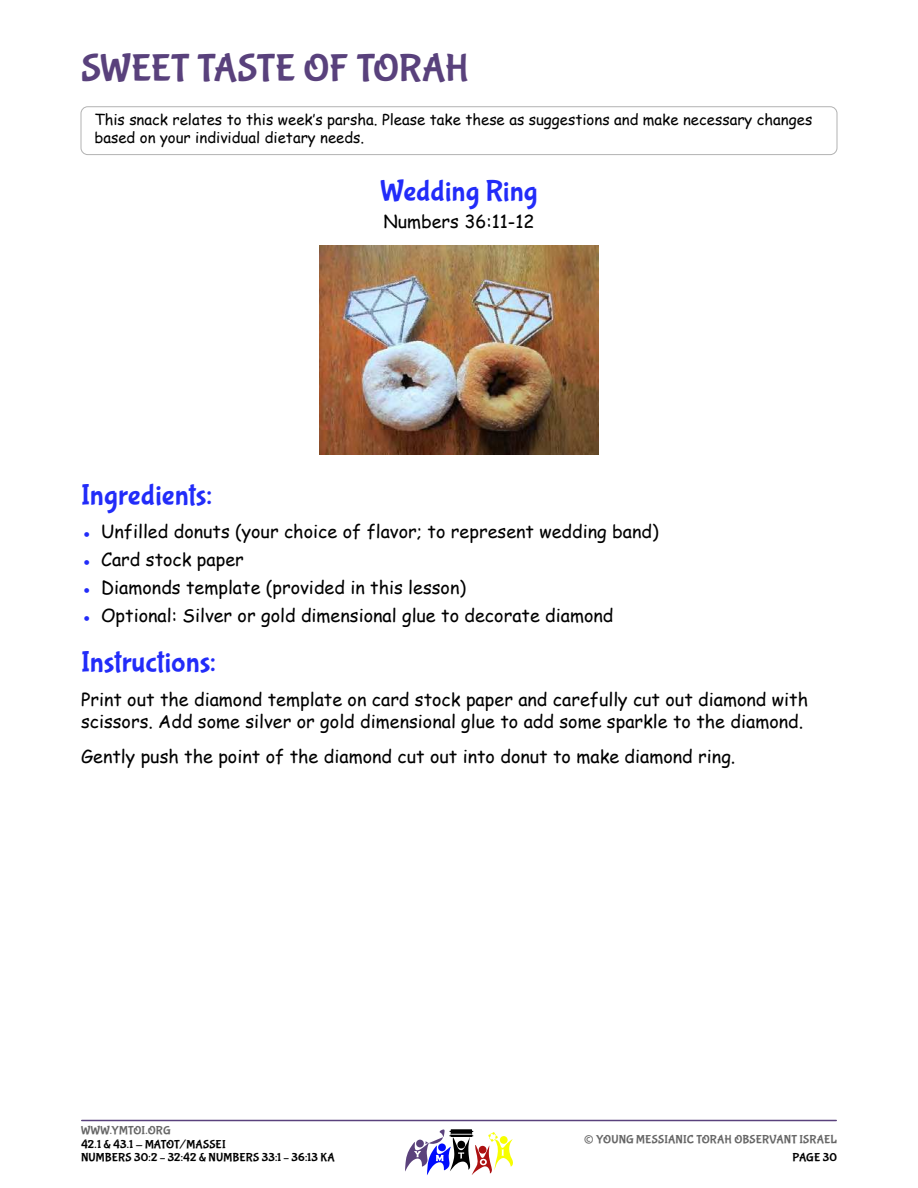
<style>
.page{position:relative;width:918px;height:1188px;background:#fff}
.page>*{position:absolute;margin:0;border:0;box-sizing:border-box;transform-origin:0 0}
.t1{font:39px "Bubblegum Sans";letter-spacing:-.01em;color:#59417c}
.t2{font:30px "Bubblegum Sans";letter-spacing:.005em;color:#222cf9}
.t3{font:27px "Bubblegum Sans";color:#666}
.t4{font:18px/21.6px "Comic Sans MS";color:#000}
.t5{font:15px/18px "Comic Sans MS";color:#000}
.t6{font:12px/13.5px "Bubblegum Sans";letter-spacing:.015em;color:#000}
.t7{font:12px "Bubblegum Sans";letter-spacing:.01em;color:#666}
.s1{color:#222cf9}
</style>
<div class="page">
<hr style="left:82px;top:1120px;width:754px;height:1px;background:#59417c">
<svg style="left:405px;top:1129px;width:108px;height:46px"></svg>
<div style="left:81px;top:106px;width:756px;height:49px;border:1px solid #b2b2b2;border-radius:7px"></div>
<img style="left:319px;top:245px;width:280px;height:209px">
<h1 class="t1" style="left:81px;top:53px;width:390px">SWEET TASTE OF TORAH</h1>
<p class="t5" style="left:94px;top:111px;width:719px">This snack relates to this week’s parsha. Please take these as suggestions and make necessary changes based on your individual dietary needs.</p>
<h2 class="t2" style="left:380px;top:178px;width:159px">Wedding Ring</h2>
<p class="t4" style="left:383px;top:213px;width:153px">Numbers 36:11-12</p>
<h2 class="t2" style="left:81px;top:482px;width:133px">Ingredients:</h2>
<p class="t4" style="left:81px;top:523px;width:579px"><span class="s1">●</span> Unfilled donuts (your choice of flavor; to represent wedding band)</p>
<p class="t4" style="left:81px;top:551px;width:164px"><span class="s1">●</span> Card stock paper</p>
<p class="t4" style="left:81px;top:578px;width:387px"><span class="s1">●</span> Diamonds template (provided in this lesson)</p>
<p class="t4" style="left:81px;top:606px;width:534px"><span class="s1">●</span> Optional: Silver or gold dimensional glue to decorate diamond</p>
<h2 class="t2" style="left:81px;top:650px;width:136px">Instructions:</h2>
<p class="t4" style="left:81px;top:691px;width:729px">Print out the diamond template on card stock paper and carefully cut out diamond with scissors. Add some silver or gold dimensional glue to add some sparkle to the diamond.</p>
<p class="t4" style="left:81px;top:747px;width:656px">Gently push the point of the diamond cut out into donut to make diamond ring.</p>
<p class="t7" style="left:81px;top:1125px;width:91px">WWW.YMTOI.ORG</p>
<p class="t6" style="left:81px;top:1138px;width:255px">42.1 &amp; 43.1 - MATOT/MASSEI<br>NUMBERS 30:2 – 32:42 &amp; NUMBERS 33:1 – 36:13 KA</p>
<h3 class="t3" style="left:584px;top:1128px;width:12px">©</h3>
<p class="t7" style="left:596px;top:1134px;width:242px">YOUNG MESSIANIC TORAH OBSERVANT ISRAEL</p>
<p class="t6" style="left:792px;top:1152px;width:46px">PAGE 30</p>
</div>
